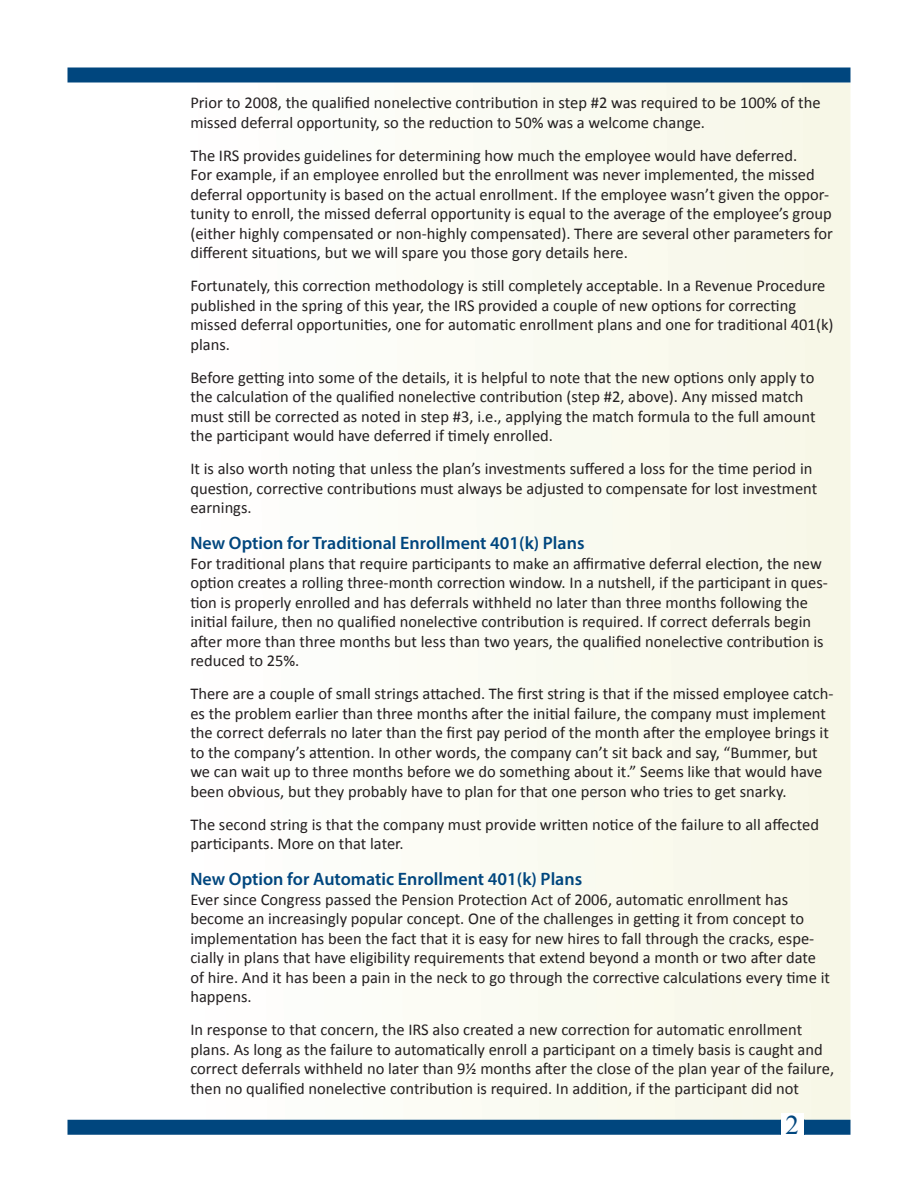
<style>
.page{position:relative;width:918px;height:1188px;background:#fff}
.page>*{position:absolute;margin:0;border:0;box-sizing:border-box;transform-origin:0 0}
.t1{font:27px "Times New Roman";color:#00467e}
.t2{font:600 18px "Myriad Pro";color:#00467e}
.t3{font:16.5px/19.5px "Calibri";color:#231f20}
</style>
<div class="page">
<div style="left:798px;top:82px;width:52px;height:990px;background:#f7f7e7"></div>
<div style="left:68px;top:68px;width:782px;height:14px;background:#00467e"></div>
<div style="left:68px;top:1120px;width:782px;height:15px;background:#00467e"></div>
<div style="left:781px;top:1113px;width:23px;height:23px;background:#fff"></div>
<p class="t3" style="left:190px;top:93px;width:632px">Prior to 2008, the qualified nonelective contribution in step #2 was required to be 100% of the missed deferral opportunity, so the reduction to 50% was a welcome change.</p>
<p class="t3" style="left:190px;top:146px;width:644px">The IRS provides guidelines for determining how much the employee would have deferred.<br>For example, if an employee enrolled but the enrollment was never implemented, the missed deferral opportunity is based on the actual enrollment. If the employee wasn’t given the oppor&shy;tunity to enroll, the missed deferral opportunity is equal to the average of the employee’s group (either highly compensated or non-highly compensated). There are several other parameters for different situations, but we will spare you those gory details here.</p>
<p class="t3" style="left:190px;top:276px;width:645px">Fortunately, this correction methodology is still completely acceptable. In a Revenue Procedure published in the spring of this year, the IRS provided a couple of new options for correcting missed deferral opportunities, one for automatic enrollment plans and one for traditional 401(k) plans.</p>
<p class="t3" style="left:190px;top:368px;width:627px">Before getting into some of the details, it is helpful to note that the new options only apply to the calculation of the qualified nonelective contribution (step #2, above). Any missed match must still be corrected as noted in step #3, i.e., applying the match formula to the full amount the participant would have deferred if timely enrolled.</p>
<p class="t3" style="left:190px;top:459px;width:628px">It is also worth noting that unless the plan’s investments suffered a loss for the time period in question, corrective contributions must always be adjusted to compensate for lost investment earnings.</p>
<p class="t2" style="left:190px;top:532px;width:396px">New Option for Traditional Enrollment 401(k) Plans</p>
<p class="t3" style="left:190px;top:554px;width:639px">For traditional plans that require participants to make an affirmative deferral election, the new option creates a rolling three-month correction window. In a nutshell, if the participant in ques&shy;tion is properly enrolled and has deferrals withheld no later than three months following the initial failure, then no qualified nonelective contribution is required. If correct deferrals begin after more than three months but less than two years, the qualified nonelective contribution is reduced to 25%.</p>
<p class="t3" style="left:190px;top:684px;width:645px">There are a couple of small strings attached. The first string is that if the missed employee catch&shy;es the problem earlier than three months after the initial failure, the company must implement the correct deferrals no later than the first pay period of the month after the employee brings it to the company’s attention. In other words, the company can’t sit back and say, “Bummer, but we can wait up to three months before we do something about it.” Seems like that would have been obvious, but they probably have to plan for that one person who tries to get snarky.</p>
<p class="t3" style="left:190px;top:815px;width:630px">The second string is that the company must provide written notice of the failure to all affected participants. More on that later.</p>
<p class="t2" style="left:190px;top:868px;width:393px">New Option for Automatic Enrollment 401(k) Plans</p>
<p class="t3" style="left:190px;top:890px;width:641px">Ever since Congress passed the Pension Protection Act of 2006, automatic enrollment has become an increasingly popular concept. One of the challenges in getting it from concept to implementation has been the fact that it is easy for new hires to fall through the cracks, espe&shy;cially in plans that have eligibility requirements that extend beyond a month or two after date of hire. And it has been a pain in the neck to go through the corrective calculations every time it happens.</p>
<p class="t3" style="left:190px;top:1020px;width:645px">In response to that concern, the IRS also created a new correction for automatic enrollment plans. As long as the failure to automatically enroll a participant on a timely basis is caught and correct deferrals withheld no later than 9½ months after the close of the plan year of the failure, then no qualified nonelective contribution is required. In addition, if the participant did not</p>
<h1 class="t1" style="left:786px;top:1107px;width:15px">2</h1>
</div>
